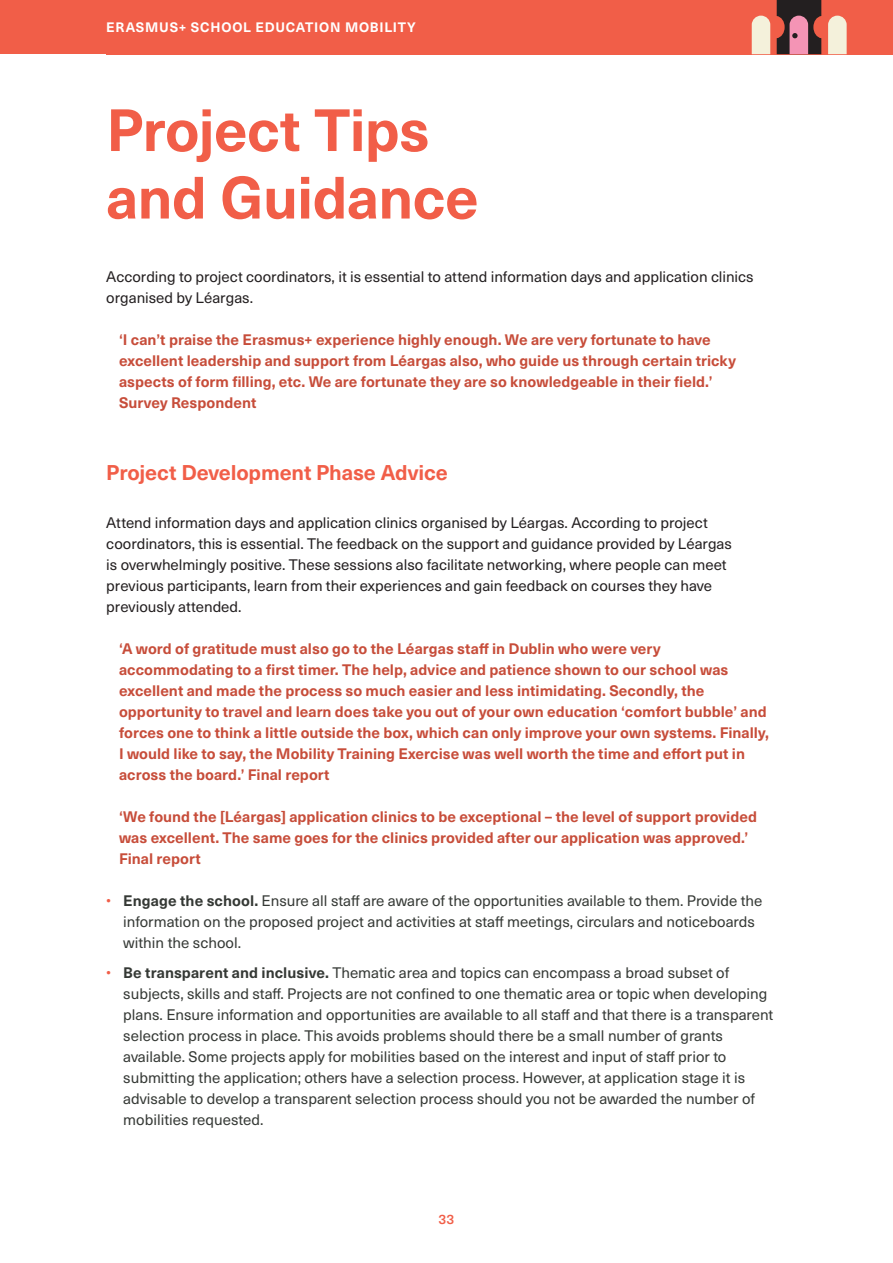
<style>
.page{position:relative;width:893px;height:1263px;background:#fff}
.page>*{position:absolute;margin:0;border:0;box-sizing:border-box;transform-origin:0 0}
.t1{font:700 58.5px/67.5px "Neue Haas Unica W1 G";letter-spacing:-.01em;color:#f15e48}
.t2{font:700 21px "Neue Haas Unica W1 G";letter-spacing:-.01em;color:#f15e48}
.t3{font:700 15px/21px "Neue Haas Unica W1 G";color:#c74d3a}
.t4{font:15px/21px "Neue Haas Unica W1 G";color:#353935}
.t5{font:15px/21px "Neue Haas Unica W1 G";color:#231f20}
.t6{font:700 13.5px "Neue Haas Unica W1 G";letter-spacing:.055em;color:#fff}
.t7{font:500 13.5px "Neue Haas Unica W1 G";color:#f15e48}
.s1{color:#f15e48}
.s2{font-weight:700}
</style>
<div class="page">
<div style="left:0;top:0;width:893px;height:54px;background:#f15e48"></div>
<svg style="left:777px;top:0;width:44px;height:54px;background:#72454d"></svg>
<svg style="left:828px;top:16px;width:19px;height:38px"></svg>
<svg style="left:752px;top:16px;width:18px;height:38px"></svg>
<p class="t6" style="left:106px;top:17px;width:311px">ERASMUS+ SCHOOL EDUCATION MOBILITY</p>
<h1 class="t1" style="left:106px;top:93px;width:374px">Project Tips and Guidance</h1>
<p class="t5" style="left:106px;top:265px;width:649px">According to project coordinators, it is essential to attend information days and application clinics organised by Léargas.</p>
<p class="t3" style="left:119px;top:328px;width:618px">‘I can’t praise the Erasmus+ experience highly enough. We are very fortunate to have excellent leadership and support from Léargas also, who guide us through certain tricky aspects of form filling, etc. We are fortunate they are so knowledgeable in their field.’ Survey Respondent</p>
<h2 class="t2" style="left:106px;top:457px;width:343px">Project Development Phase Advice</h2>
<p class="t5" style="left:106px;top:511px;width:627px">Attend information days and application clinics organised by Léargas. According to project coordinators, this is essential. The feedback on the support and guidance provided by Léargas is overwhelmingly positive. These sessions also facilitate networking, where people can meet previous participants, learn from their experiences and gain feedback on courses they have previously attended.</p>
<p class="t3" style="left:119px;top:637px;width:651px">‘A word of gratitude must also go to the Léargas staff in Dublin who were very accommodating to a first timer. The help, advice and patience shown to our school was excellent and made the process so much easier and less intimidating. Secondly, the opportunity to travel and learn does take you out of your own education ‘comfort bubble’ and forces one to think a little outside the box, which can only improve your own systems. Finally, I would like to say, the Mobility Training Exercise was well worth the time and effort put in across the board.’ Final report</p>
<p class="t3" style="left:119px;top:805px;width:639px">‘We found the [Léargas] application clinics to be exceptional – the level of support provided was excellent. The same goes for the clinics provided after our application was approved.’<br>Final report</p>
<p class="t4" style="left:123px;top:889px;width:641px;text-indent:-17px"><span class="s1">•</span> <span class="s2">Engage the school.</span> Ensure all staff are aware of the opportunities available to them. Provide the information on the proposed project and activities at staff meetings, circulars and noticeboards within the school.</p>
<p class="t4" style="left:123px;top:961px;width:651px;text-indent:-17px"><span class="s1">•</span> <span class="s2">Be transparent and inclusive.</span> Thematic area and topics can encompass a broad subset of subjects, skills and staff. Projects are not confined to one thematic area or topic when developing plans. Ensure information and opportunities are available to all staff and that there is a transparent selection process in place. This avoids problems should there be a small number of grants available. Some projects apply for mobilities based on the interest and input of staff prior to submitting the application; others have a selection process. However, at application stage it is advisable to develop a transparent selection process should you not be awarded the number of mobilities requested.</p>
<p class="t7" style="left:439px;top:1209px;width:17px">33</p>
</div>
